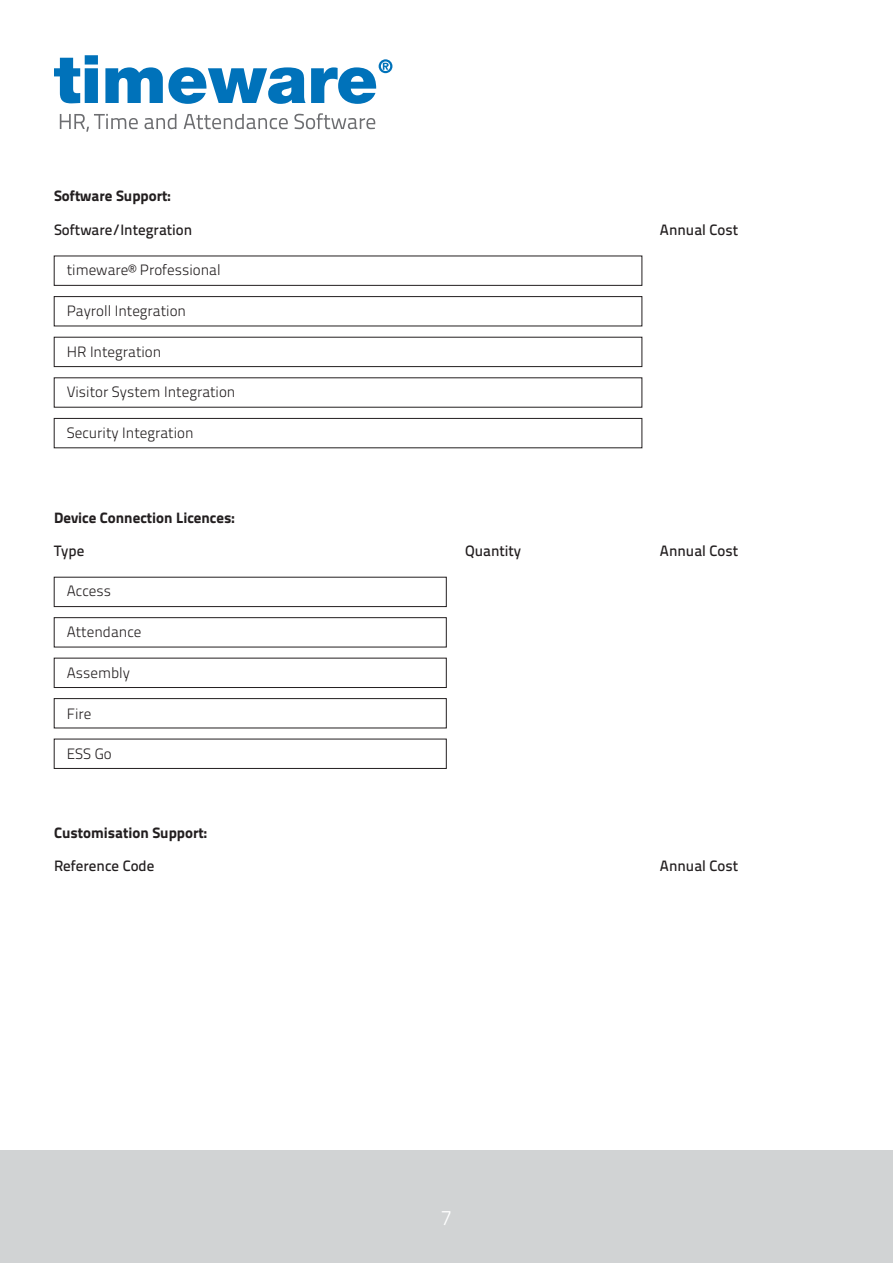
<style>
.page{position:relative;width:893px;height:1263px;background:#fff}
.page>*{position:absolute;margin:0;border:0;box-sizing:border-box;transform-origin:0 0}
.t1{font:21px "Titillium Text 22 L 250 wt";color:#fff}
.t2{font:15px "Titillium Text 22 L 250 wt";color:#231f20}
.t3{font:15px "Titillium Text 22 L 600 wt";color:#231f20}
.t4{font:15px "Titillium Text 22 L 999 wt";color:#231f20}
</style>
<div class="page">
<div style="left:0;top:1150px;width:893px;height:113px;background:#d1d3d4"></div>
<svg style="left:54px;top:55px;width:338px;height:49px"></svg>
<svg style="left:60px;top:113px;width:315px;height:19px"></svg>
<div style="left:54px;top:256px;width:588px;height:30px;border:1px solid #231f20"></div>
<div style="left:54px;top:296px;width:588px;height:30px;border:1px solid #231f20"></div>
<div style="left:54px;top:337px;width:588px;height:30px;border:1px solid #231f20"></div>
<div style="left:54px;top:418px;width:588px;height:30px;border:1px solid #231f20"></div>
<div style="left:54px;top:577px;width:392px;height:30px;border:1px solid #231f20"></div>
<div style="left:54px;top:617px;width:392px;height:30px;border:1px solid #231f20"></div>
<div style="left:54px;top:658px;width:392px;height:30px;border:1px solid #231f20"></div>
<div style="left:54px;top:698px;width:392px;height:30px;border:1px solid #231f20"></div>
<div style="left:54px;top:739px;width:392px;height:30px;border:1px solid #231f20"></div>
<p class="t4" style="left:54px;top:184px;width:118px">Software Support:</p>
<p class="t3" style="left:54px;top:218px;width:140px">Software/Integration</p>
<p class="t3" style="left:660px;top:218px;width:80px">Annual Cost</p>
<p class="t2" style="left:67px;top:259px;width:155px">timeware® Professional</p>
<p class="t2" style="left:67px;top:300px;width:121px">Payroll Integration</p>
<p class="t2" style="left:67px;top:340px;width:96px">HR Integration</p>
<p class="t2" style="left:67px;top:381px;width:170px">Visitor System Integration</p>
<p class="t2" style="left:67px;top:422px;width:128px">Security Integration</p>
<p class="t4" style="left:54px;top:505px;width:182px">Device Connection Licences:</p>
<p class="t3" style="left:54px;top:539px;width:32px">Type</p>
<p class="t3" style="left:465px;top:539px;width:58px">Quantity</p>
<p class="t3" style="left:660px;top:539px;width:80px">Annual Cost</p>
<p class="t2" style="left:67px;top:580px;width:46px">Access</p>
<p class="t2" style="left:67px;top:621px;width:76px">Attendance</p>
<p class="t2" style="left:67px;top:662px;width:65px">Assembly</p>
<p class="t2" style="left:67px;top:702px;width:26px">Fire</p>
<p class="t2" style="left:67px;top:743px;width:47px">ESS Go</p>
<p class="t4" style="left:54px;top:820px;width:155px">Customisation Support:</p>
<p class="t3" style="left:54px;top:854px;width:102px">Reference Code</p>
<p class="t3" style="left:660px;top:854px;width:80px">Annual Cost</p>
<h1 class="t1" style="left:441px;top:1202px;width:13px">7</h1>
</div>
